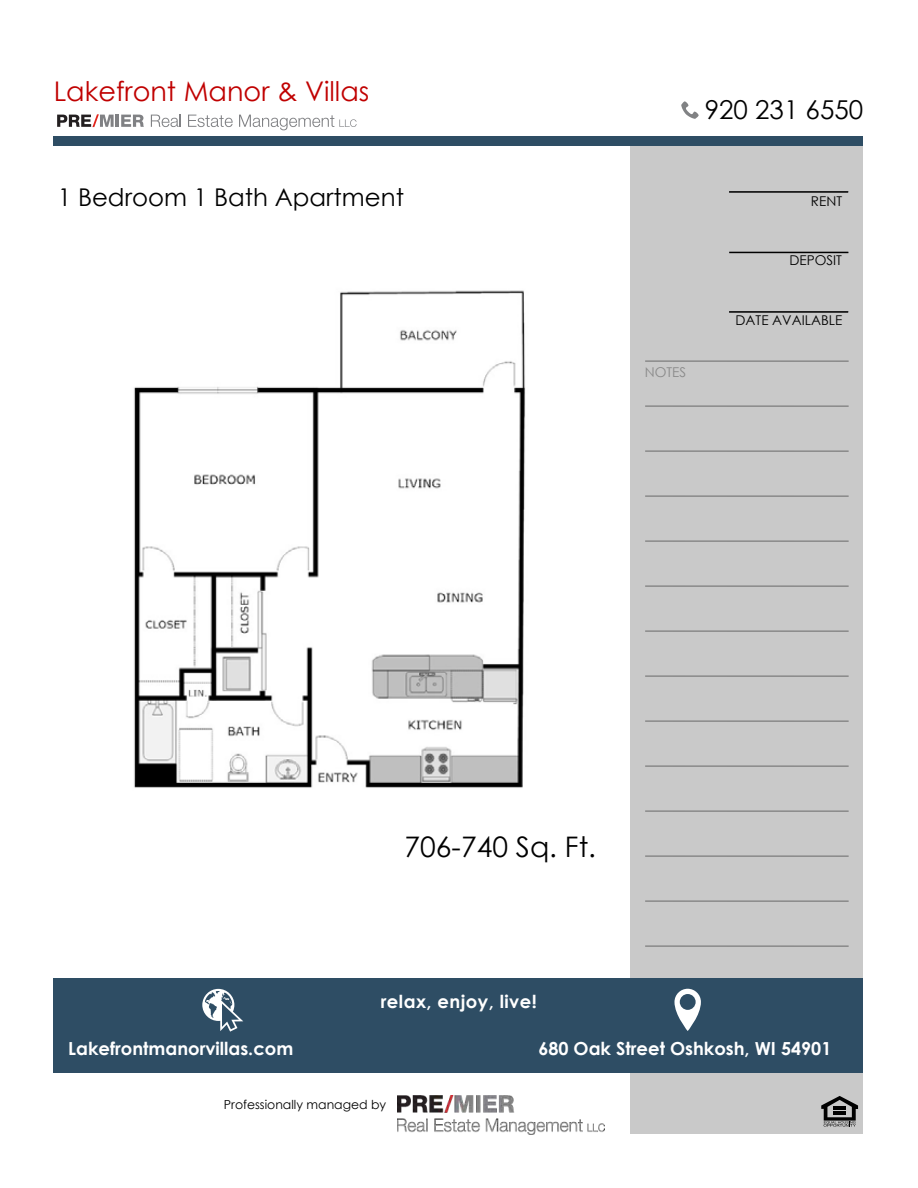
<style>
.page{position:relative;width:918px;height:1188px;background:#fff}
.page>*{position:absolute;margin:0;border:0;box-sizing:border-box;transform-origin:0 0}
.t1{font:28.35px "Century Gothic";color:#000}
.t2{font:27.15px "Century Gothic";color:#c00000}
.t3{font:25.95px "Century Gothic";color:#000}
.t4{font:24.45px "Century Gothic";color:#000}
.t5{font:700 18px "Century Gothic";color:#fff}
.t6{font:700 18px "Century Gothic";letter-spacing:.025em;color:#fff}
.t7{font:13.5px "Century Gothic";color:#000}
.t8{font:13.5px "Century Gothic";color:#898989}
.t9{font:12.45px "Century Gothic";color:#000}
</style>
<div class="page">
<div style="left:631px;top:144px;width:232px;height:990px;background:#c9c9c9"></div>
<div style="left:53px;top:978px;width:810px;height:94px;background:#2e4d64"></div>
<img style="left:398px;top:1096px;width:207px;height:39px">
<svg style="left:202px;top:989px;width:41px;height:43px"></svg>
<svg style="left:674px;top:989px;width:27px;height:42px"></svg>
<svg style="left:821px;top:1096px;width:37px;height:31px"></svg>
<hr style="left:645px;top:360px;width:204px;height:2px;background:#898989">
<hr style="left:645px;top:405px;width:204px;height:2px;background:#898989">
<hr style="left:645px;top:450px;width:204px;height:2px;background:#898989">
<hr style="left:645px;top:495px;width:204px;height:2px;background:#898989">
<hr style="left:645px;top:540px;width:204px;height:2px;background:#898989">
<hr style="left:645px;top:585px;width:204px;height:2px;background:#898989">
<hr style="left:645px;top:630px;width:204px;height:2px;background:#898989">
<hr style="left:645px;top:675px;width:204px;height:2px;background:#898989">
<hr style="left:645px;top:720px;width:204px;height:2px;background:#898989">
<hr style="left:645px;top:765px;width:204px;height:2px;background:#898989">
<hr style="left:645px;top:810px;width:204px;height:2px;background:#898989">
<hr style="left:645px;top:855px;width:204px;height:2px;background:#898989">
<hr style="left:645px;top:900px;width:204px;height:2px;background:#898989">
<hr style="left:645px;top:945px;width:204px;height:2px;background:#898989">
<hr style="left:729px;top:311px;width:119px;height:2px;background:#000">
<hr style="left:729px;top:252px;width:119px;height:1px;background:#000">
<hr style="left:729px;top:191px;width:119px;height:2px;background:#000">
<div style="left:53px;top:136px;width:810px;height:10px;background:#2e4d64"></div>
<svg style="left:681px;top:101px;width:18px;height:18px"></svg>
<img style="left:134px;top:290px;width:392px;height:498px">
<svg style="left:57px;top:114px;width:87px;height:13px"></svg>
<svg style="left:151px;top:115px;width:30px;height:12px"></svg>
<svg style="left:188px;top:115px;width:45px;height:12px"></svg>
<svg style="left:239px;top:115px;width:118px;height:15px"></svg>
<h2 class="t2" style="left:54px;top:72px;width:317px">Lakefront Manor &amp; Villas</h2>
<h3 class="t4" style="left:58px;top:181px;width:348px">1 Bedroom 1 Bath Apartment</h3>
<h3 class="t3" style="left:705px;top:91px;width:160px">920 231 6550</h3>
<p class="t8" style="left:645px;top:363px;width:43px">NOTES</p>
<p class="t7" style="left:811px;top:192px;width:33px">RENT</p>
<p class="t7" style="left:790px;top:251px;width:54px">DEPOSIT</p>
<p class="t7" style="left:736px;top:311px;width:108px">DATE AVAILABLE</p>
<h1 class="t1" style="left:405px;top:827px;width:193px">706-740 Sq. Ft.</h1>
<p class="t6" style="left:381px;top:988px;width:158px">relax, enjoy, live!</p>
<p class="t5" style="left:68px;top:1035px;width:226px">Lakefrontmanorvillas.com</p>
<p class="t5" style="left:538px;top:1035px;width:295px">680 Oak Street Oshkosh, WI 54901</p>
<p class="t9" style="left:224px;top:1096px;width:164px">Professionally managed by</p>
</div>
